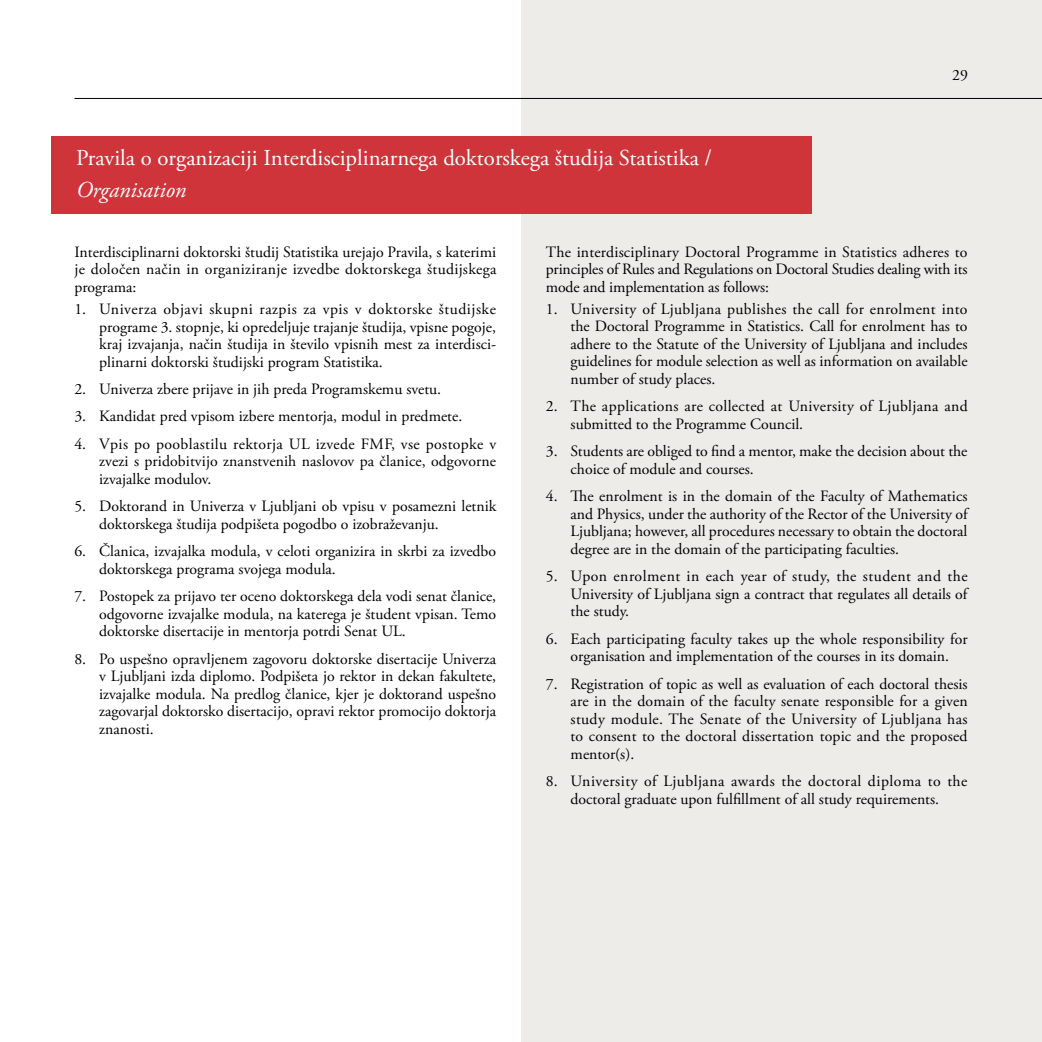
<style>
.page{position:relative;width:1042px;height:1042px;background:#fff}
.page>*{position:absolute;margin:0;border:0;box-sizing:border-box;transform-origin:0 0}
.t1{font:22.75px "Adobe Garamond Pro";color:#fff}
.t2{font:italic 22.75px "Adobe Garamond Pro";color:#fff}
.t3{font:15.75px/17.5px "Adobe Garamond Pro";color:#000;text-align:justify}
.t4{font:15.75px/17.5px "Adobe Garamond Pro";letter-spacing:.02em;color:#000}
</style>
<div class="page">
<div style="left:522px;top:0;width:520px;height:1042px;background:#edece8"></div>
<hr style="left:0;top:0;width:1px;height:1042px;background:#edece8">
<hr style="left:74px;top:98px;width:968px;height:1px;background:#000">
<div style="left:51px;top:136px;width:760px;height:77px;background:#ce343a"></div>
<h1 class="t1" style="left:76px;top:144px;width:637px">Pravila o organizaciji Interdisciplinarnega doktorskega študija Statistika /</h1>
<h1 class="t2" style="left:76px;top:176px;width:112px">Organisation</h1>
<p class="t3" style="left:952px;top:67px;width:17px">29</p>
<p class="t3" style="left:74px;top:243px;width:423px">Interdisciplinarni doktorski študij Statistika urejajo Pravila, s katerimi je določen način in organiziranje izvedbe doktorskega študijskega programa:</p>
<p class="t3" style="left:99px;top:301px;width:398px;text-indent:-25px">1. Univerza objavi skupni razpis za vpis v doktorske študijske programe 3. stopnje, ki opredeljuje trajanje študija, vpisne pogoje, kraj izvajanja, način študija in število vpisnih mest za interdisci&shy;plinarni doktorski študijski program Statistika.</p>
<p class="t3" style="left:74px;top:381px;width:368px">2. Univerza zbere prijave in jih preda Programskemu svetu.</p>
<p class="t3" style="left:74px;top:408px;width:389px">3. Kandidat pred vpisom izbere mentorja, modul in predmete.</p>
<p class="t3" style="left:99px;top:436px;width:398px;text-indent:-25px">4. Vpis po pooblastilu rektorja UL izvede FMF, vse postopke v zvezi s pridobitvijo znanstvenih naslovov pa članice, odgovorne izvajalke modulov.</p>
<p class="t3" style="left:99px;top:498px;width:399px;text-indent:-25px">5. Doktorand in Univerza v Ljubljani ob vpisu v posamezni letnik doktorskega študija podpišeta pogodbo o izobraževanju.</p>
<p class="t3" style="left:99px;top:543px;width:398px;text-indent:-25px">6. Članica, izvajalka modula, v celoti organizira in skrbi za izvedbo doktorskega programa svojega modula.</p>
<p class="t3" style="left:99px;top:588px;width:398px;text-indent:-25px">7. Postopek za prijavo ter oceno doktorskega dela vodi senat članice, odgovorne izvajalke modula, na katerega je študent vpisan. Temo doktorske disertacije in mentorja potrdi Senat UL.</p>
<p class="t3" style="left:99px;top:650px;width:398px;text-indent:-25px">8. Po uspešno opravljenem zagovoru doktorske disertacije Univerza v Ljubljani izda diplomo. Podpišeta jo rektor in dekan fakultete, izvajalke modula. Na predlog članice, kjer je doktorand uspešno zagovarjal doktorsko disertacijo, opravi rektor promocijo doktorja znanosti.</p>
<p class="t3" style="left:546px;top:243px;width:423px">The interdisciplinary Doctoral Programme in Statistics adheres to principles of Rules and Regulations on Doctoral Studies dealing with its mode and implementation as follows:</p>
<p class="t3" style="left:570px;top:301px;width:398px;text-indent:-25px">1. University of Ljubljana publishes the call for enrolment into the Doctoral Programme in Statistics. Call for enrolment has to adhere to the Statute of the University of Ljubljana and includes guidelines for module selection as well as information on available number of study places.</p>
<p class="t4" style="left:570px;top:398px;width:399px;text-indent:-25px">2. The applications are collected at University of Ljubljana and submitted to the Programme Council.</p>
<p class="t3" style="left:570px;top:443px;width:398px;text-indent:-25px">3. Students are obliged to find a mentor, make the decision about the choice of module and courses.</p>
<p class="t3" style="left:570px;top:488px;width:398px;text-indent:-25px">4. The enrolment is in the domain of the Faculty of Mathematics and Physics, under the authority of the Rector of the University of Ljubljana; however, all procedures necessary to obtain the doctoral degree are in the domain of the participating faculties.</p>
<p class="t3" style="left:570px;top:568px;width:398px;text-indent:-25px">5. Upon enrolment in each year of study, the student and the University of Ljubljana sign a contract that regulates all details of the study.</p>
<p class="t3" style="left:546px;top:630px;width:423px;text-align:center">6. Each participating faculty takes up the whole responsibility for organisation and implementation of the courses in its domain.</p>
<p class="t3" style="left:570px;top:675px;width:399px;text-indent:-25px">7. Registration of topic as well as evaluation of each doctoral thesis are in the domain of the faculty senate responsible for a given study module. The Senate of the University of Ljubljana has to consent to the doctoral dissertation topic and the proposed mentor(s).</p>
<p class="t3" style="left:546px;top:773px;width:423px;text-align:center">8. University of Ljubljana awards the doctoral diploma to the doctoral graduate upon fulfillment of all study requirements.</p>
</div>
